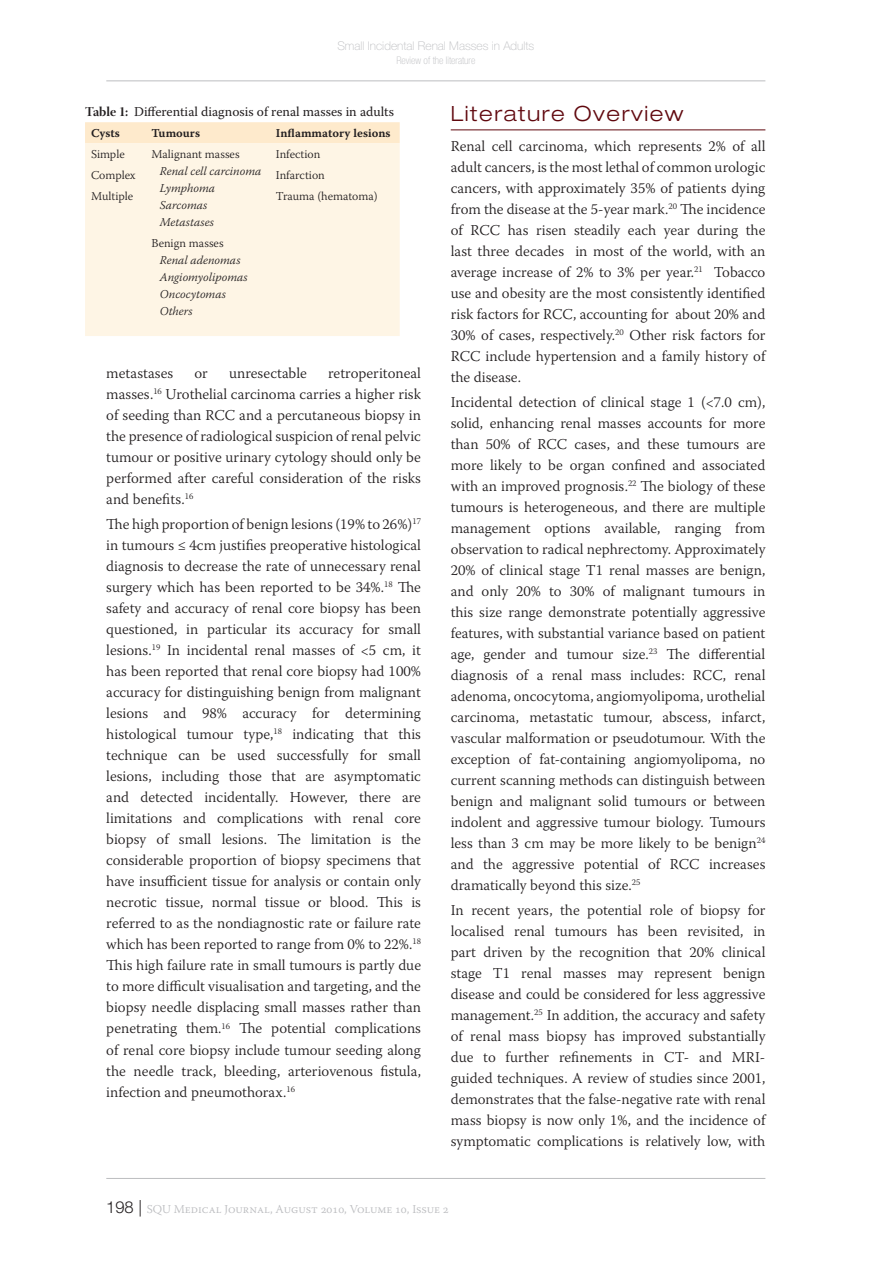
<style>
.page{position:relative;width:893px;height:1263px;background:#fff}
.page>*{position:absolute;margin:0;border:0;box-sizing:border-box;transform-origin:0 0}
.Heading1{font:300 expanded 21px "Helvetica Neue LT Pro";letter-spacing:.075em;color:#60080e}
.Text_Para_1{font:300 15px/21px "Warnock Pro";color:#231f20;text-align:justify}
.Tables{font:13.5px "Warnock Pro";color:#231f20}
.Table_Text{font:italic 300 12px "Warnock Pro";color:#231f20}
.Table_Text-2{font:300 12px "Warnock Pro";color:#231f20}
.Footer_Right{font:300 12px "Warnock Pro";color:#bcbdc0}
.t1{font:100 12px "Helvetica Neue LT Pro";color:#bcbdc0}
.Table_Text_Heading{font:12px "Warnock Pro Semibold Capt";color:#231f20}
.t2{font:100 condensed 10.5px "Helvetica Neue LT Pro";color:#bcbdc0}
.s1{font-family:"Warnock Pro Bold Disp"}
.s2{font-family:"Helvetica Neue LT Pro";font-size:16.5px;color:#231f20}
</style>
<div class="page">
<hr style="left:106px;top:81px;width:659px;height:1px;background:#bcbdc0">
<hr style="left:106px;top:1178px;width:659px;height:1px;background:#bcbdc0">
<hr style="left:451px;top:130px;width:314px;height:1px;background:#60080e">
<div style="left:85px;top:122px;width:315px;height:21px;background:#feeacc"></div>
<div style="left:85px;top:143px;width:315px;height:193px;background:#fef5e5"></div>
<p class="t1" style="left:337px;top:39px;width:199px">Small Incidental Renal Masses in Adults</p>
<p class="t2" style="left:396px;top:54px;width:80px">Review of the literature</p>
<p class="Tables" style="left:85px;top:104px;width:311px"><span class="s1">Table 1:</span> Differential diagnosis of renal masses in adults</p>
<p class="Table_Text_Heading" style="left:91px;top:126px;width:30px">Cysts</p>
<p class="Table_Text_Heading" style="left:151px;top:126px;width:50px">Tumours</p>
<p class="Table_Text_Heading" style="left:276px;top:126px;width:116px">Inflammatory lesions</p>
<p class="Table_Text-2" style="left:91px;top:147px;width:35px">Simple</p>
<p class="Table_Text-2" style="left:151px;top:147px;width:90px">Malignant masses</p>
<p class="Table_Text" style="left:160px;top:164px;width:103px">Renal cell carcinoma</p>
<p class="Table_Text" style="left:160px;top:181px;width:57px">Lymphoma</p>
<p class="Table_Text" style="left:160px;top:198px;width:49px">Sarcomas</p>
<p class="Table_Text" style="left:160px;top:215px;width:56px">Metastases</p>
<p class="Table_Text-2" style="left:276px;top:147px;width:46px">Infection</p>
<p class="Table_Text-2" style="left:91px;top:168px;width:46px">Complex</p>
<p class="Table_Text-2" style="left:276px;top:168px;width:51px">Infarction</p>
<p class="Table_Text-2" style="left:91px;top:188px;width:44px">Multiple</p>
<p class="Table_Text-2" style="left:276px;top:188px;width:103px">Trauma (hematoma)</p>
<p class="Table_Text-2" style="left:151px;top:236px;width:74px">Benign masses</p>
<p class="Table_Text" style="left:160px;top:253px;width:82px">Renal adenomas</p>
<p class="Table_Text" style="left:160px;top:270px;width:89px">Angiomyolipomas</p>
<p class="Table_Text" style="left:160px;top:287px;width:68px">Oncocytomas</p>
<p class="Table_Text" style="left:160px;top:304px;width:34px">Others</p>
<p class="Text_Para_1" style="left:106px;top:362px;width:316px;text-indent:222px">retroperitoneal masses.<sup>16</sup> Urothelial carcinoma carries a higher risk of seeding than RCC and a percutaneous biopsy in the presence of radiological suspicion of renal pelvic tumour or positive urinary cytology should only be performed after careful consideration of the risks and benefits.<sup>16</sup></p>
<p class="Text_Para_1" style="left:106px;top:514px;width:316px">The high proportion of benign lesions (19% to 26%)<sup>17 </sup>in tumours ≤ 4cm justifies preoperative histological diagnosis to decrease the rate of unnecessary renal surgery which has been reported to be 34%.<sup>18</sup> The safety and accuracy of renal core biopsy has been questioned, in particular its accuracy for small lesions.<sup>19</sup> In incidental renal masses of &lt;5 cm, it has been reported that renal core biopsy had 100% accuracy for distinguishing benign from malignant lesions and 98% accuracy for determining histological tumour type,<sup>18</sup> indicating that this technique can be used successfully for small lesions, including those that are asymptomatic and detected incidentally. However, there are limitations and complications with renal core biopsy of small lesions. The limitation is the considerable proportion of biopsy specimens that have insufficient tissue for analysis or contain only necrotic tissue, normal tissue or blood. This is referred to as the nondiagnostic rate or failure rate which has been reported to range from 0% to 22%.<sup>18<br></sup>This high failure rate in small tumours is partly due to more difficult visualisation and targeting, and the biopsy needle displacing small masses rather than penetrating them.<sup>16</sup> The potential complications of renal core biopsy include tumour seeding along the needle track, bleeding, arteriovenous fistula, infection and pneumothorax.<sup>16</sup></p>
<p class="Text_Para_1" style="left:106px;top:362px;width:68px">metastases</p>
<p class="Text_Para_1" style="left:194px;top:362px;width:15px">or</p>
<p class="Text_Para_1" style="left:229px;top:362px;width:79px">unresectable</p>
<p class="Heading1" style="left:451px;top:101px;width:234px">Literature Overview</p>
<p class="Text_Para_1" style="left:451px;top:135px;width:316px">Renal cell carcinoma, which represents 2% of all adult cancers, is the most lethal of common urologic cancers, with approximately 35% of patients dying from the disease at the 5-year mark.<sup>20</sup> The incidence of RCC has risen steadily each year during the last three decades in most of the world, with an average increase of 2% to 3% per year.<sup>21</sup> Tobacco use and obesity are the most consistently identified risk factors for RCC, accounting for about 20% and 30% of cases, respectively.<sup>20</sup> Other risk factors for RCC include hypertension and a family history of the disease.</p>
<p class="Text_Para_1" style="left:451px;top:391px;width:316px">Incidental detection of clinical stage 1 (&lt;7.0 cm), solid, enhancing renal masses accounts for more than 50% of RCC cases, and these tumours are more likely to be organ confined and associated with an improved prognosis.<sup>22</sup> The biology of these tumours is heterogeneous, and there are multiple management options available, ranging from observation to radical nephrectomy. Approximately 20% of clinical stage T1 renal masses are benign, and only 20% to 30% of malignant tumours in this size range demonstrate potentially aggressive features, with substantial variance based on patient age, gender and tumour size.<sup>23</sup> The differential diagnosis of a renal mass includes: RCC, renal adenoma, oncocytoma, angiomyolipoma, urothelial carcinoma, metastatic tumour, abscess, infarct, vascular malformation or pseudotumour. With the exception of fat-containing angiomyolipoma, no current scanning methods can distinguish between benign and malignant solid tumours or between indolent and aggressive tumour biology. Tumours less than 3 cm may be more likely to be benign<sup>24 </sup>and the aggressive potential of RCC increases dramatically beyond this size.<sup>25</sup></p>
<p class="Text_Para_1" style="left:451px;top:900px;width:316px">In recent years, the potential role of biopsy for localised renal tumours has been revisited, in part driven by the recognition that 20% clinical stage T1 renal masses may represent benign disease and could be considered for less aggressive management.<sup>25</sup> In addition, the accuracy and safety of renal mass biopsy has improved substantially due to further refinements in CT- and MRI&shy;guided techniques. A review of studies since 2001, demonstrates that the false-negative rate with renal mass biopsy is now only 1%, and the incidence of symptomatic complications is relatively low, with</p>
<p class="Footer_Right" style="left:106px;top:1201px;width:344px"><span class="s2">198 |</span> SQU Medical Journal, August 2010, Volume 10, Issue 2</p>
</div>
